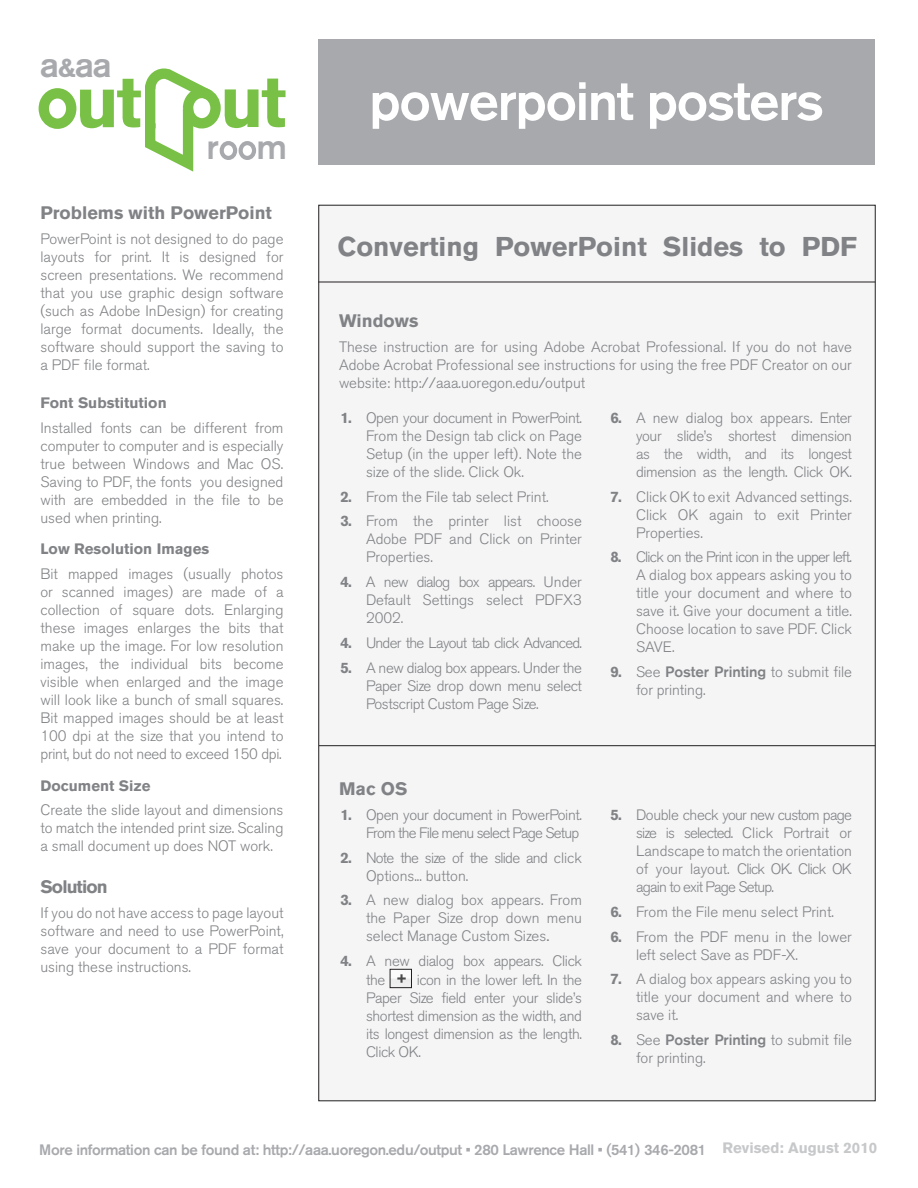
<style>
.page{position:relative;width:918px;height:1188px;background:#fff}
.page>*{position:absolute;margin:0;border:0;box-sizing:border-box;transform-origin:0 0}
.t1{font:500 54px "Akzidenz Grotesk BQ";letter-spacing:-.025em;color:#fff}
.Step_Title{font:700 27px "Akzidenz Grotesk BQ";color:#808285}
.Paragraph_Style_2{font:700 18px "Akzidenz Grotesk BQ";color:#808285}
.Step_Title-2{font:700 18px "Akzidenz Grotesk BQ";color:#808285}
.Paragraph_Style_2-2{font:700 18px "Akzidenz Grotesk BQ";letter-spacing:-.05em;color:#808285}
.Step_Text{font:300 15px/18px "Akzidenz Grotesk BQ";color:#808285;text-align:justify}
.Paragraph_Style_2-3{font:300 15px/18px "Akzidenz Grotesk BQ";color:#808285;text-align:justify}
.Step_Text-2{font:300 15px/18px "Akzidenz Grotesk BQ";letter-spacing:-.05em;color:#808285;text-align:right}
.t2{font:500 15px "Akzidenz Grotesk BQ";letter-spacing:-.025em;color:#a8a9ad}
.Paragraph_Style_2-4{font:700 15px "Akzidenz Grotesk BQ";color:#808285}
.Step_Text-3{font:300 15px/18.8px "Akzidenz Grotesk BQ";letter-spacing:-.025em;color:#808285}
.t3{font:700 15px "Akzidenz Grotesk BQ";color:#c7c8ca}
.s1{font-weight:700}
.s2{font-family:"Franklin Gothic";font-weight:400}
.s3{font-weight:500}
</style>
<div class="page">
<div style="left:319px;top:39px;width:556px;height:126px;background:#a8a9ad"></div>
<div style="left:319px;top:205px;width:556px;height:896px;background:#f5f5f6"></div>
<img style="left:397px;top:974px;width:13px;height:9px">
<div style="left:390px;top:969px;width:22px;height:19px;border:1px solid #231f20"></div>
<hr style="left:319px;top:745px;width:556px;height:1px;background:#231f20">
<hr style="left:318px;top:282px;width:557px;height:1px;background:#231f20">
<svg style="left:38px;top:68px;width:218px;height:104px"></svg>
<p class="Paragraph_Style_2" style="left:40px;top:202px;width:233px">Problems with PowerPoint</p>
<p class="Paragraph_Style_2-3" style="left:40px;top:230px;width:245px">PowerPoint is not designed to do page layouts for print. It is designed for screen presentations. We recommend that you use graphic design software (such as Adobe InDesign) for creating large format documents. Ideally, the software should support the saving to a PDF file format.</p>
<p class="Paragraph_Style_2-4" style="left:40px;top:394px;width:128px">Font Substitution</p>
<p class="Paragraph_Style_2-3" style="left:40px;top:419px;width:245px">Installed fonts can be different from computer to computer and is especially true between Windows and Mac OS.<br>Saving to PDF, the fonts you designed with are embedded in the file to be used when printing.</p>
<p class="Paragraph_Style_2-4" style="left:40px;top:540px;width:170px">Low Resolution Images</p>
<p class="Paragraph_Style_2-3" style="left:40px;top:565px;width:245px">Bit mapped images (usually photos or scanned images) are made of a collection of square dots. Enlarging these images enlarges the bits that make up the image. For low resolution images, the individual bits become visible when enlarged and the image will look like a bunch of small squares.<br>Bit mapped images should be at least 100 dpi at the size that you intend to print, but do not need to exceed 150 dpi.</p>
<p class="Paragraph_Style_2-4" style="left:40px;top:777px;width:111px">Document Size</p>
<p class="Paragraph_Style_2-3" style="left:40px;top:801px;width:244px">Create the slide layout and dimensions to match the intended print size. Scaling a small document up does NOT work.</p>
<p class="Paragraph_Style_2-2" style="left:40px;top:876px;width:69px">Solution</p>
<p class="Paragraph_Style_2-3" style="left:40px;top:904px;width:245px">If you do not have access to page layout software and need to use PowerPoint, save your document to a PDF format using these instructions.</p>
<p class="t1" style="left:369px;top:68px;width:456px">powerpoint posters</p>
<p class="Step_Title" style="left:338px;top:231px;width:521px">Converting PowerPoint Slides to PDF</p>
<p class="Step_Title-2" style="left:339px;top:311px;width:81px">Windows</p>
<p class="Paragraph_Style_2-3" style="left:339px;top:338px;width:515px">These instruction are for using Adobe Acrobat Professional. If you do not have Adobe Acrobat Professional see instructions for using the free PDF Creator on our website: http://aaa.uoregon.edu/output</p>
<p class="Step_Text" style="left:366px;top:409px;width:218px;text-indent:-26px"><span class="s1">1.</span> Open your document in PowerPoint.<br>From the Design tab click on Page Setup (in the upper left). Note the size of the slide. Click Ok.</p>
<p class="Step_Text" style="left:340px;top:488px;width:210px"><span class="s1">2.</span> From the File tab select Print.</p>
<p class="Step_Text" style="left:366px;top:513px;width:217px;text-indent:-26px"><span class="s1">3.</span> From the printer list choose Adobe PDF and Click on Printer Properties.</p>
<p class="Step_Text" style="left:366px;top:573px;width:218px;text-indent:-26px"><span class="s1">4.</span> A new dialog box appears. Under Default Settings select PDFX3<br>2002.</p>
<p class="Step_Text-2" style="left:340px;top:634px;width:243px"><span class="s1">4.</span> Under the Layout tab click Advanced.</p>
<p class="Step_Text" style="left:366px;top:659px;width:218px;text-indent:-26px"><span class="s1">5.</span> A new dialog box appears. Under the Paper Size drop down menu select Postscript Custom Page Size.</p>
<p class="Step_Title-2" style="left:339px;top:778px;width:70px">Mac OS</p>
<p class="Step_Text-2" style="left:340px;top:806px;width:243px"><span class="s1">1.</span> Open your document in PowerPoint.<br>From the File menu select Page Setup</p>
<p class="Step_Text-2" style="left:366px;top:849px;width:217px;text-align:left;text-indent:-26px"><span class="s1">2.</span> Note the size of the slide and click<br>Options... button.</p>
<p class="Step_Text" style="left:366px;top:891px;width:218px;text-indent:-26px"><span class="s1">3.</span> A new dialog box appears. From the Paper Size drop down menu select Manage Custom Sizes<span class="s2">.</span></p>
<p class="Step_Text-3" style="left:366px;top:952px;width:217px;text-indent:-26px"><span class="s1">4.</span> A new dialog box appears. Click the</p>
<p class="Step_Text" style="left:366px;top:971px;width:218px;text-indent:51px">icon in the lower left. In the Paper Size field enter your slide’s shortest dimension as the width, and its longest dimension as the length.<br>Click OK.</p>
<p class="Step_Text" style="left:636px;top:409px;width:218px;text-indent:-26px"><span class="s1">6.</span> A new dialog box appears. Enter your slide’s shortest dimension as the width, and its longest dimension as the length. Click OK.</p>
<p class="Step_Text" style="left:636px;top:488px;width:217px;text-indent:-26px"><span class="s1">7.</span> Click OK to exit Advanced settings.<br>Click OK again to exit Printer Properties.</p>
<p class="Step_Text" style="left:636px;top:549px;width:218px;text-indent:-26px"><span class="s1">8.</span> Click on the Print icon in the upper left.<br>A dialog box appears asking you to title your document and where to save it. Give your document a title.<br>Choose location to save PDF. Click SAVE.</p>
<p class="Step_Text" style="left:636px;top:663px;width:217px;text-indent:-26px"><span class="s1">9.</span> See <span class="s3">Poster Printing</span> to submit file for printing.</p>
<p class="Step_Text" style="left:636px;top:806px;width:217px;text-indent:-26px"><span class="s1">5.</span> Double check your new custom page size is selected. Click Portrait or Landscape to match the orientation of your layout. Click OK. Click OK again to exit Page Setup.</p>
<p class="Step_Text" style="left:610px;top:903px;width:225px"><span class="s1">6.</span> From the File menu select Print.</p>
<p class="Step_Text" style="left:636px;top:928px;width:217px;text-indent:-26px"><span class="s1">6.</span> From the PDF menu in the lower left select Save as PDF-X.</p>
<p class="Step_Text" style="left:636px;top:970px;width:217px;text-indent:-26px"><span class="s1">7.</span> A dialog box appears asking you to title your document and where to save it.</p>
<p class="Step_Text" style="left:636px;top:1031px;width:217px;text-indent:-26px"><span class="s1">8.</span> See <span class="s3">Poster Printing</span> to submit file for printing.</p>
<p class="t2" style="left:39px;top:1140px;width:668px">More information can be found at: http://aaa.uoregon.edu/output • 280 Lawrence Hall • (541) 346-2081</p>
<p class="t3" style="left:723px;top:1139px;width:156px">Revised: August 2010</p>
</div>
